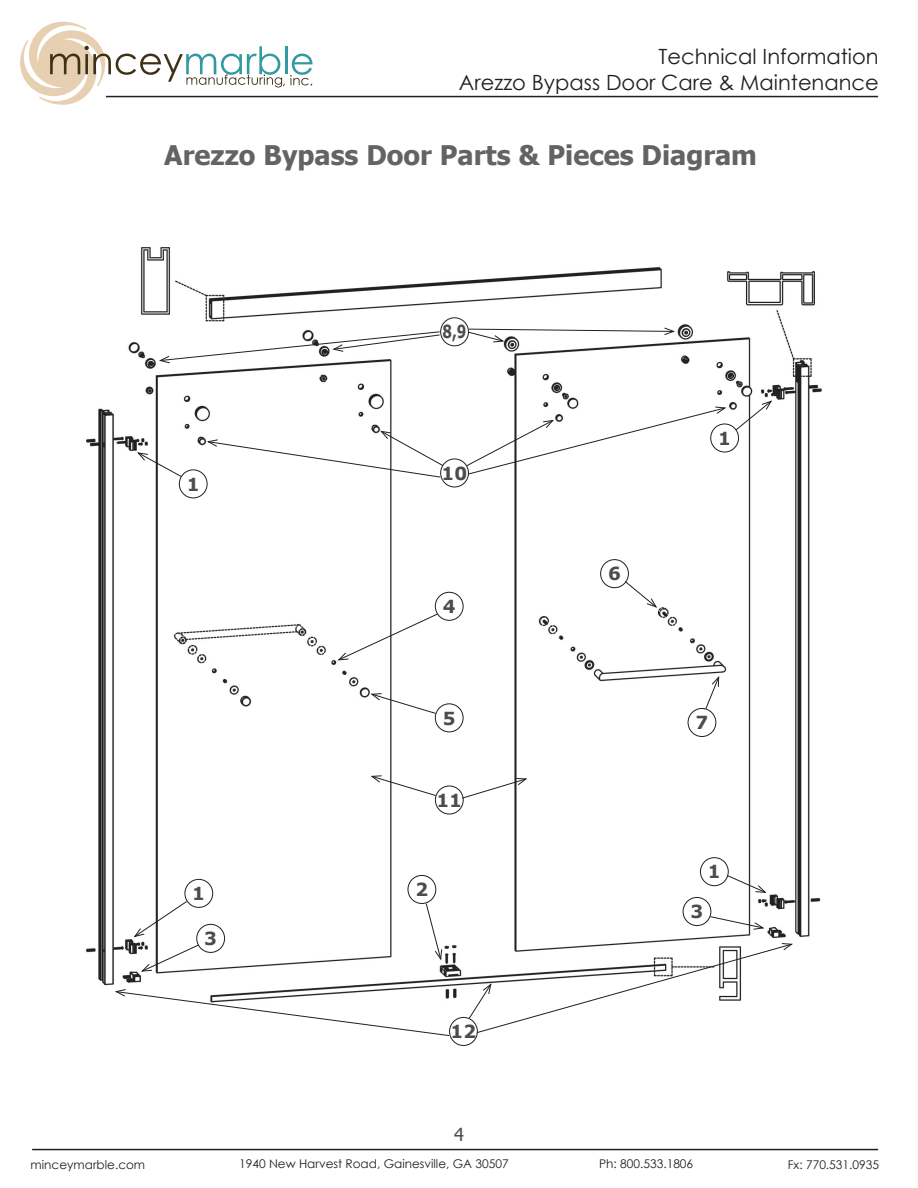
<style>
.page{position:relative;width:918px;height:1188px;background:#fff}
.page>*{position:absolute;margin:0;border:0;box-sizing:border-box;transform-origin:0 0}
.t1{font:700 27px "Tahoma";color:#636366}
.t2{font:21px/25.2px "Century Gothic";color:#231f20;text-align:right}
.t3{font:700 18px "Verdana";color:#4b4c4d}
.t4{font:700 18px "Verdana";color:#4b4c4d;scale:.75 1}
.t5{font:18px "Tahoma";color:#4b4c4d}
.t6{font:12px "Century Gothic";color:#231f20}
</style>
<div class="page">
<svg style="left:20px;top:22px;width:293px;height:83px"></svg>
<hr style="left:106px;top:96px;width:772px;height:1px;background:#231f20">
<hr style="left:32px;top:1149px;width:846px;height:1px;background:#231f20">
<img style="left:86px;top:247px;width:736px;height:771px">
<div style="left:179px;top:470px;width:29px;height:28px;border:1px solid #231f20;border-radius:50%"></div>
<svg style="left:136px;top:452px;width:46px;height:25px"></svg>
<div style="left:185px;top:879px;width:28px;height:29px;border:1px solid #231f20;border-radius:50%"></div>
<svg style="left:133px;top:900px;width:55px;height:38px"></svg>
<div style="left:700px;top:857px;width:29px;height:29px;border:1px solid #231f20;border-radius:50%"></div>
<svg style="left:726px;top:875px;width:41px;height:18px"></svg>
<div style="left:710px;top:424px;width:29px;height:28px;border:1px solid #231f20;border-radius:50%"></div>
<svg style="left:735px;top:400px;width:38px;height:31px"></svg>
<div style="left:408px;top:875px;width:28px;height:29px;border:1px solid #231f20;border-radius:50%"></div>
<svg style="left:425px;top:903px;width:17px;height:58px"></svg>
<div style="left:196px;top:924px;width:29px;height:29px;border:1px solid #231f20;border-radius:50%"></div>
<svg style="left:140px;top:944px;width:59px;height:28px"></svg>
<div style="left:683px;top:897px;width:28px;height:29px;border:1px solid #231f20;border-radius:50%"></div>
<svg style="left:709px;top:916px;width:56px;height:14px"></svg>
<div style="left:435px;top:592px;width:29px;height:29px;border:1px solid #231f20;border-radius:50%"></div>
<svg style="left:337px;top:613px;width:102px;height:48px"></svg>
<div style="left:435px;top:703px;width:29px;height:29px;border:1px solid #231f20;border-radius:50%"></div>
<svg style="left:370px;top:693px;width:67px;height:21px"></svg>
<div style="left:600px;top:559px;width:29px;height:29px;border:1px solid #231f20;border-radius:50%"></div>
<svg style="left:624px;top:580px;width:34px;height:28px"></svg>
<div style="left:688px;top:708px;width:28px;height:29px;border:1px solid #231f20;border-radius:50%"></div>
<svg style="left:705px;top:675px;width:15px;height:35px"></svg>
<div style="left:440px;top:317px;width:29px;height:29px;border:1px solid #231f20;border-radius:50%"></div>
<svg style="left:158px;top:331px;width:283px;height:33px"></svg>
<svg style="left:468px;top:327px;width:208px;height:16px"></svg>
<div style="left:440px;top:459px;width:29px;height:28px;border:1px solid #231f20;border-radius:50%"></div>
<svg style="left:466px;top:406px;width:261px;height:69px"></svg>
<svg style="left:206px;top:430px;width:238px;height:48px"></svg>
<div style="left:449px;top:1017px;width:29px;height:29px;border:1px solid #231f20;border-radius:50%"></div>
<svg style="left:114px;top:989px;width:336px;height:47px"></svg>
<div style="left:435px;top:786px;width:29px;height:28px;border:1px solid #231f20;border-radius:50%"></div>
<svg style="left:370px;top:775px;width:67px;height:21px"></svg>
<svg style="left:461px;top:778px;width:67px;height:21px"></svg>
<svg style="left:468px;top:943px;width:326px;height:91px"></svg>
<h2 class="t2" style="left:459px;top:44px;width:421px">Technical Information<br>Arezzo Bypass Door Care &amp; Maintenance</h2>
<h1 class="t1" style="left:164px;top:138px;width:594px">Arezzo Bypass Door Parts &amp; Pieces Diagram</h1>
<h3 class="t3" style="left:187px;top:472px;width:14px">1</h3>
<h3 class="t3" style="left:192px;top:882px;width:14px">1</h3>
<h3 class="t3" style="left:204px;top:927px;width:14px">3</h3>
<h3 class="t4" style="left:442px;top:320px;width:34px">8,9</h3>
<h3 class="t3" style="left:442px;top:462px;width:27px">10</h3>
<h3 class="t3" style="left:443px;top:595px;width:14px">4</h3>
<h3 class="t3" style="left:443px;top:706px;width:14px">5</h3>
<h3 class="t3" style="left:436px;top:789px;width:27px">11</h3>
<h3 class="t3" style="left:415px;top:878px;width:14px">2</h3>
<h3 class="t3" style="left:451px;top:1020px;width:27px">12</h3>
<h3 class="t5" style="left:454px;top:1123px;width:11px">4</h3>
<h3 class="t3" style="left:608px;top:562px;width:14px">6</h3>
<h3 class="t3" style="left:718px;top:427px;width:14px">1</h3>
<h3 class="t3" style="left:695px;top:711px;width:14px">7</h3>
<h3 class="t3" style="left:708px;top:860px;width:14px">1</h3>
<h3 class="t3" style="left:690px;top:900px;width:14px">3</h3>
<p class="t6" style="left:31px;top:1157px;width:116px">minceymarble.com</p>
<p class="t6" style="left:239px;top:1156px;width:271px">1940 New Harvest Road, Gainesville, GA 30507</p>
<p class="t6" style="left:599px;top:1156px;width:96px">Ph: 800.533.1806</p>
<p class="t6" style="left:788px;top:1156px;width:93px">Fx: 770.531.0935</p>
</div>
